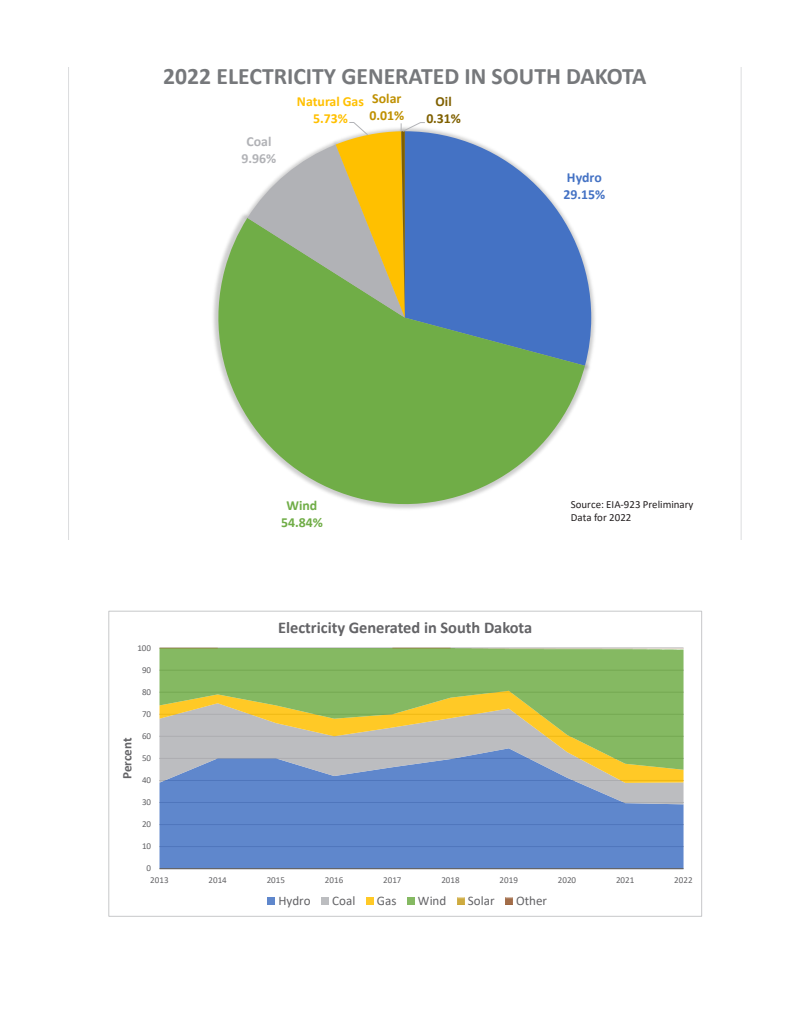
<style>
.page{position:relative;width:810px;height:1035px;background:#fff}
.page>*{position:absolute;margin:0;border:0;box-sizing:border-box;transform-origin:0 0}
.t1{font:700 23.62px "Calibri";color:#76787b}
.t2{font:700 16.38px "Calibri";color:#636366}
.t3{font:700 13.88px/16.9px "Calibri";color:#ffc000;text-align:center}
.t4{font:700 13.88px/16.9px "Calibri";letter-spacing:-.005em;color:#4472c4}
.t5{font:700 13.88px/16.9px "Calibri";color:#70ad47;text-align:center}
.t6{font:700 13.88px/16.9px "Calibri";color:#bf9000}
.t7{font:700 13.88px/16.9px "Calibri";color:#b1b2b6;text-align:center}
.t8{font:700 13.88px/16.9px "Calibri";color:#7f6000;text-align:center}
.t9{font:13px "Calibri";color:#636366}
.t10{font:700 13px "Calibri";letter-spacing:-.005em;color:#636366}
.t11{font:10.88px/13.2px "Calibri";color:#231f20}
.t12{font:9px "Calibri";letter-spacing:.005em;color:#636366}
</style>
<div class="page">
<svg style="left:213px;top:68px;width:529px;height:472px"></svg>
<div style="left:160px;top:804px;width:524px;height:64px;background:#5f87cc"></div>
<svg style="left:160px;top:783px;width:524px;height:21px;background:#6c8ec9"></svg>
<svg style="left:160px;top:770px;width:524px;height:13px;background:#8196b3"></svg>
<svg style="left:160px;top:649px;width:524px;height:121px;background:#a0b978"></svg>
<svg style="left:160px;top:648px;width:524px;height:1px"></svg>
<hr style="left:160px;top:868px;width:524px;height:1px;background:#636366">
<div style="left:268px;top:897px;width:7px;height:8px;background:#5f87cc"></div>
<div style="left:322px;top:897px;width:7px;height:8px;background:#bcbdc0"></div>
<div style="left:366px;top:897px;width:8px;height:8px;background:#ffc926"></div>
<div style="left:408px;top:897px;width:7px;height:8px;background:#85b962"></div>
<svg style="left:457px;top:897px;width:8px;height:8px"></svg>
<svg style="left:505px;top:897px;width:8px;height:8px"></svg>
<p class="t1" style="left:163px;top:60px;width:485px">2022 ELECTRICITY GENERATED IN SOUTH DAKOTA</p>
<p class="t7" style="left:242px;top:133px;width:36px">Coal<br>9.96%</p>
<p class="t3" style="left:297px;top:92px;width:69px">Natural Gas<br>5.73%</p>
<p class="t6" style="left:370px;top:90px;width:36px">Solar<br>0.01%</p>
<p class="t8" style="left:426px;top:92px;width:36px">Oil<br>0.31%</p>
<p class="t4" style="left:564px;top:169px;width:43px">Hydro<br>29.15%</p>
<p class="t12" style="left:137px;top:641px;width:15px">100</p>
<p class="t12" style="left:142px;top:663px;width:11px">90</p>
<p class="t12" style="left:142px;top:686px;width:11px">80</p>
<p class="t10" style="left:118px;top:779px;width:43px;rotate:-90deg">Percent</p>
<p class="t12" style="left:142px;top:708px;width:11px">70</p>
<p class="t12" style="left:142px;top:730px;width:11px">60</p>
<p class="t12" style="left:142px;top:752px;width:11px">50</p>
<p class="t12" style="left:142px;top:774px;width:11px">40</p>
<p class="t12" style="left:142px;top:796px;width:11px">30</p>
<p class="t12" style="left:142px;top:818px;width:11px">20</p>
<p class="t12" style="left:142px;top:840px;width:11px">10</p>
<p class="t12" style="left:147px;top:862px;width:6px">0</p>
<p class="t5" style="left:281px;top:497px;width:43px">Wind<br>54.84%</p>
<p class="t2" style="left:278px;top:616px;width:255px">Electricity Generated in South Dakota</p>
<p class="t11" style="left:571px;top:498px;width:124px">Source: EIA-923 Preliminary<br>Data for 2022</p>
<p class="t12" style="left:150px;top:874px;width:20px">2013</p>
<p class="t12" style="left:208px;top:874px;width:20px">2014</p>
<p class="t12" style="left:267px;top:874px;width:20px">2015</p>
<p class="t12" style="left:325px;top:874px;width:20px">2016</p>
<p class="t12" style="left:383px;top:874px;width:20px">2017</p>
<p class="t12" style="left:441px;top:874px;width:20px">2018</p>
<p class="t12" style="left:500px;top:874px;width:20px">2019</p>
<p class="t12" style="left:558px;top:874px;width:20px">2020</p>
<p class="t12" style="left:616px;top:874px;width:20px">2021</p>
<p class="t12" style="left:674px;top:874px;width:20px">2022</p>
<p class="t9" style="left:278px;top:891px;width:34px">Hydro</p>
<p class="t9" style="left:332px;top:891px;width:25px">Coal</p>
<p class="t9" style="left:377px;top:891px;width:21px">Gas</p>
<p class="t9" style="left:418px;top:891px;width:30px">Wind</p>
<p class="t9" style="left:468px;top:891px;width:28px">Solar</p>
<p class="t9" style="left:516px;top:891px;width:32px">Other</p>
</div>
